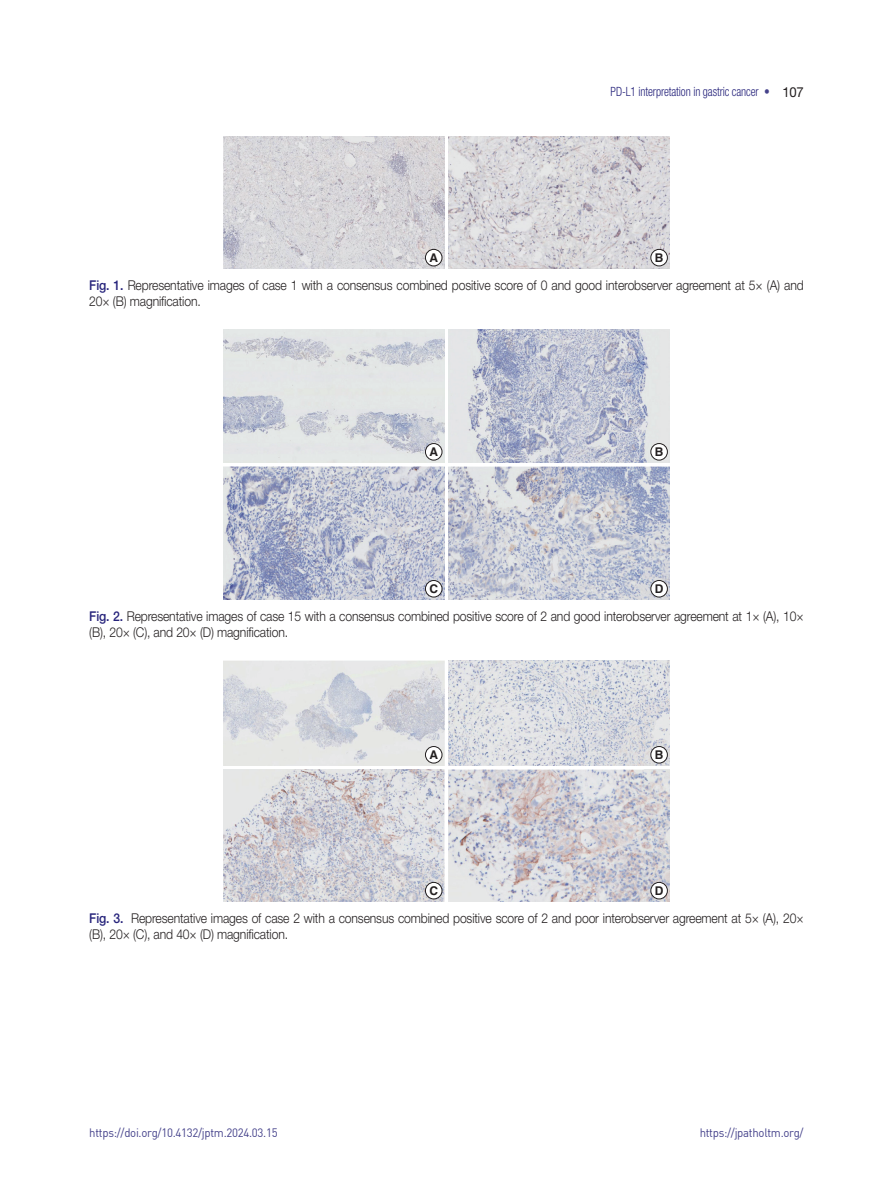
<style>
.page{position:relative;width:893px;height:1191px;background:#fff}
.page>*{position:absolute;margin:0;border:0;box-sizing:border-box;transform-origin:0 0}
.t1{font:300 13.5px/16.2px "Helvetica Neue LT Std";letter-spacing:-.01em;color:#231f20;scale:.9 1}
.t2{font:300 condensed 12.75px "Helvetica Neue LT Std";letter-spacing:-.01em;color:#26237b;scale:.9 1}
.t3{font:12px "Dinreg";letter-spacing:-.025em;color:#45428b;scale:.95 1}
.t4{font:700 12px "Helvetica LT Std";color:#231f20}
.s1{color:#45428b}
.s2{font-weight:400;font-stretch:normal;font-size:13.8px;color:#231f20}
.s3{font-weight:500;color:#26237b}
</style>
<div class="page">
<img style="left:223px;top:136px;width:221px;height:132px">
<img style="left:449px;top:136px;width:221px;height:132px">
<div style="left:425px;top:249px;width:17px;height:17px;background:#fff;border-radius:50%"></div>
<div style="left:425px;top:249px;width:17px;height:17px;border:1px solid #231f20;border-radius:50%"></div>
<div style="left:651px;top:249px;width:16px;height:17px;background:#fff;border-radius:50%"></div>
<div style="left:651px;top:249px;width:17px;height:17px;border:1px solid #231f20;border-radius:50%"></div>
<img style="left:223px;top:467px;width:221px;height:132px">
<img style="left:449px;top:467px;width:221px;height:132px">
<img style="left:223px;top:330px;width:221px;height:132px">
<img style="left:449px;top:330px;width:221px;height:132px">
<div style="left:425px;top:443px;width:17px;height:17px;background:#fff;border-radius:50%"></div>
<div style="left:425px;top:443px;width:17px;height:17px;border:1px solid #231f20;border-radius:50%"></div>
<div style="left:425px;top:580px;width:17px;height:17px;background:#fff;border-radius:50%"></div>
<div style="left:425px;top:580px;width:17px;height:17px;border:1px solid #231f20;border-radius:50%"></div>
<div style="left:651px;top:443px;width:16px;height:17px;background:#fff;border-radius:50%"></div>
<div style="left:651px;top:443px;width:17px;height:17px;border:1px solid #231f20;border-radius:50%"></div>
<div style="left:651px;top:580px;width:16px;height:17px;background:#fff;border-radius:50%"></div>
<div style="left:651px;top:580px;width:17px;height:17px;border:1px solid #231f20;border-radius:50%"></div>
<img style="left:223px;top:661px;width:221px;height:104px">
<img style="left:223px;top:769px;width:221px;height:132px">
<img style="left:449px;top:769px;width:221px;height:132px">
<img style="left:449px;top:661px;width:221px;height:104px">
<div style="left:425px;top:746px;width:17px;height:17px;background:#fff;border-radius:50%"></div>
<div style="left:425px;top:746px;width:17px;height:17px;border:1px solid #231f20;border-radius:50%"></div>
<div style="left:651px;top:746px;width:16px;height:17px;background:#fff;border-radius:50%"></div>
<div style="left:651px;top:746px;width:17px;height:17px;border:1px solid #231f20;border-radius:50%"></div>
<div style="left:425px;top:882px;width:17px;height:17px;background:#fff;border-radius:50%"></div>
<div style="left:425px;top:882px;width:17px;height:17px;border:1px solid #231f20;border-radius:50%"></div>
<div style="left:651px;top:882px;width:16px;height:17px;background:#fff;border-radius:50%"></div>
<div style="left:651px;top:882px;width:17px;height:17px;border:1px solid #231f20;border-radius:50%"></div>
<p class="t2" style="left:611px;top:84px;width:216px">PD-L1 interpretation in gastric cancer <span class="s1">•</span> <span class="s2">107</span></p>
<p class="t4" style="left:429px;top:250px;width:10px">A</p>
<p class="t4" style="left:655px;top:250px;width:10px">B</p>
<p class="t1" style="left:89px;top:277px;width:795px"><span class="s3">Fig. 1.</span> Representative images of case 1 with a consensus combined positive score of 0 and good interobserver agreement at 5× (A) and<br>20× (B) magnification.</p>
<p class="t4" style="left:429px;top:444px;width:10px">A</p>
<p class="t4" style="left:429px;top:581px;width:10px">C</p>
<p class="t4" style="left:655px;top:444px;width:10px">B</p>
<p class="t4" style="left:655px;top:581px;width:10px">D</p>
<p class="t1" style="left:89px;top:608px;width:795px"><span class="s3">Fig. 2.</span> Representative images of case 15 with a consensus combined positive score of 2 and good interobserver agreement at 1× (A), 10× (B), 20× (C), and 20× (D) magnification.</p>
<p class="t4" style="left:429px;top:747px;width:10px">A</p>
<p class="t4" style="left:655px;top:747px;width:10px">B</p>
<p class="t4" style="left:429px;top:883px;width:10px">C</p>
<p class="t4" style="left:655px;top:883px;width:10px">D</p>
<p class="t1" style="left:89px;top:909px;width:795px"><span class="s3">Fig. 3.</span> Representative images of case 2 with a consensus combined positive score of 2 and poor interobserver agreement at 5× (A), 20× (B), 20× (C), and 40× (D) magnification.</p>
<p class="t3" style="left:89px;top:1125px;width:200px">https://doi.org/10.4132/jptm.2024.03.15</p>
<p class="t3" style="left:700px;top:1125px;width:111px">https://jpatholtm.org/</p>
</div>
